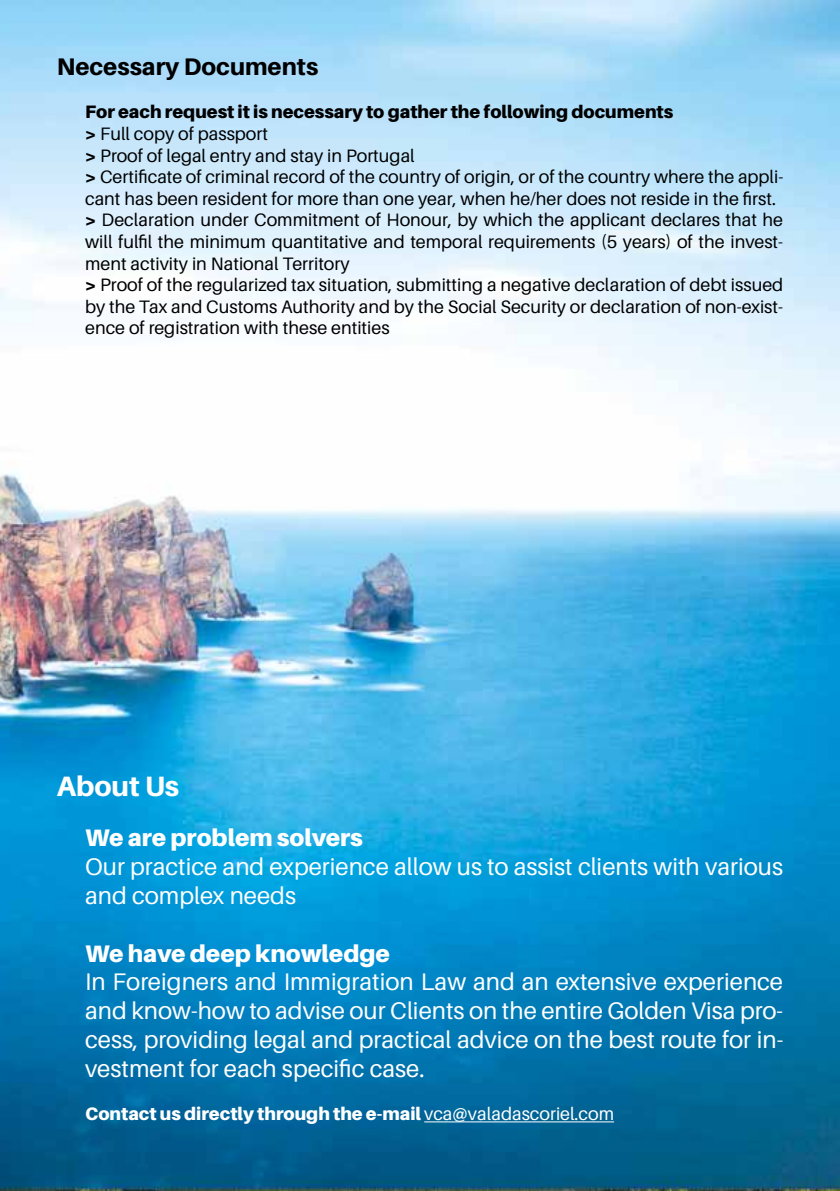
<style>
.page{position:relative;width:840px;height:1191px;background:#fff}
.page>*{position:absolute;margin:0;border:0;box-sizing:border-box;transform-origin:0 0}
.t1{font:800 28px "Aileron";color:#fff}
.t2{font:24px/28.8px "Aileron";color:#fff}
.t3{font:900 24px "Aileron";color:#fff}
.t4{font:800 24px "Aileron";color:#000}
.t5{font:18px/21.6px "Aileron";color:#000}
.t6{font:900 18px "Aileron";color:#fff}
.s1{font-weight:900}
.s2{font-weight:400}
</style>
<div class="page">
<img style="left:0;top:0;width:839px;height:1190px">
<hr style="left:424px;top:1121px;width:189px;height:1px;background:#fff">
<h2 class="t4" style="left:57px;top:53px;width:263px">Necessary Documents</h2>
<p class="t5" style="left:85px;top:102px;width:699px"><span class="s1">For each request it is necessary to gather the following documents<br>&gt;</span> Full copy of passport<br><span class="s1">&gt;</span> Proof of legal entry and stay in Portugal<br><span class="s1">&gt;</span> Certificate of criminal record of the country of origin, or of the country where the appli&shy;cant has been resident for more than one year, when he/her does not reside in the first. <span class="s1">&gt;</span> Declaration under Commitment of Honour, by which the applicant declares that he will fulfil the minimum quantitative and temporal requirements (5 years) of the invest&shy;ment activity in National Territory<br><span class="s1">&gt;</span> Proof of the regularized tax situation, submitting a negative declaration of debt issued by the Tax and Customs Authority and by the Social Security or declaration of non-exist&shy;ence of registration with these entities</p>
<h1 class="t1" style="left:57px;top:770px;width:124px">About Us</h1>
<h2 class="t3" style="left:85px;top:824px;width:279px">We are problem solvers</h2>
<h2 class="t2" style="left:85px;top:852px;width:699px">Our practice and experience allow us to assist clients with various and complex needs</h2>
<h2 class="t3" style="left:85px;top:939px;width:306px">We have deep knowledge</h2>
<h2 class="t2" style="left:85px;top:968px;width:699px;text-align:justify">In Foreigners and Immigration Law and an extensive experience and know-how to advise our Clients on the entire Golden Visa pro&shy;cess, providing legal and practical advice on the best route for in&shy;vestment for each specific case.</h2>
<p class="t6" style="left:85px;top:1103px;width:530px">Contact us directly through the e-mail <span class="s2">vca@valadascoriel.com</span></p>
</div>
